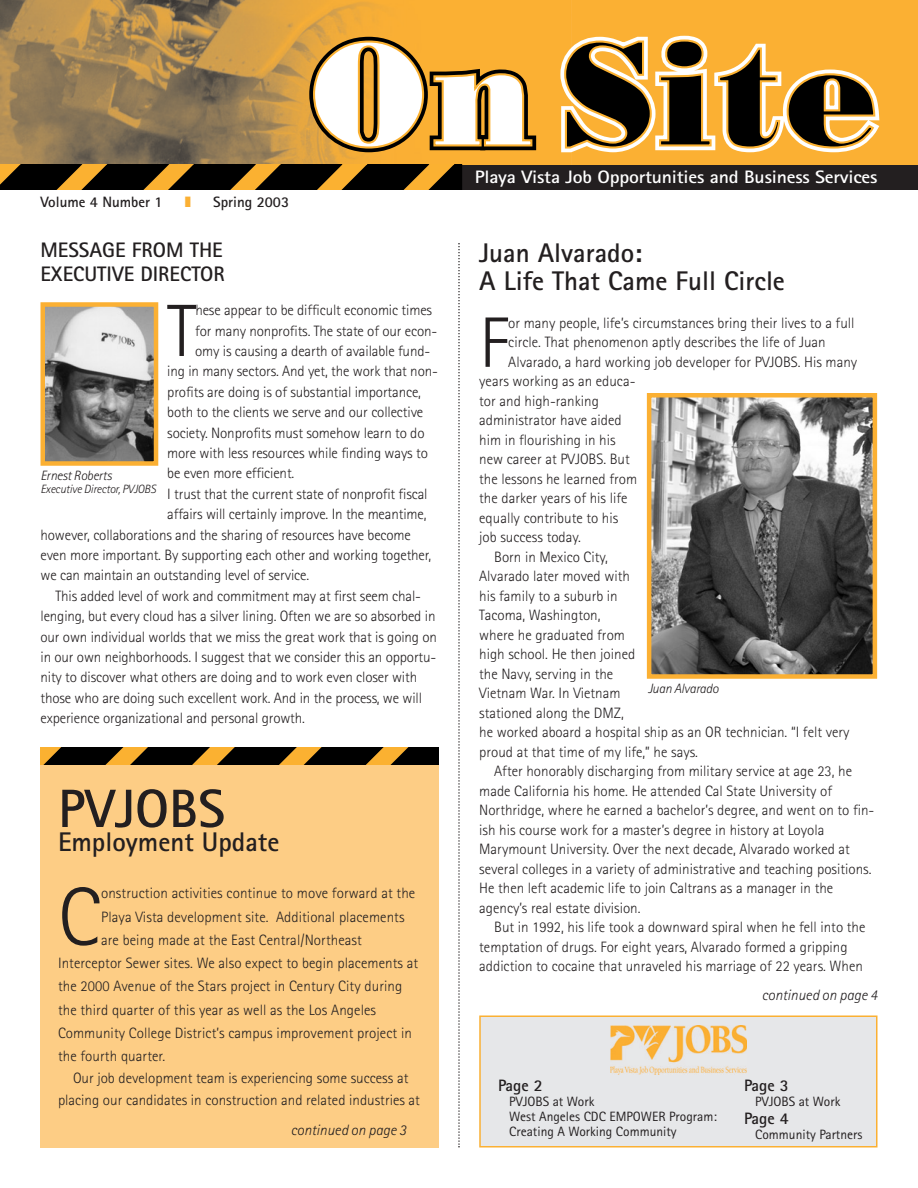
<style>
.page{position:relative;width:918px;height:1188px;background:#fff}
.page>*{position:absolute;margin:0;border:0;box-sizing:border-box;transform-origin:0 0}
.t1{font:300 82.35px "Rotis Sans Serif";color:#231f20}
.t2{font:300 74.1px "Rotis Sans Serif";color:#231f20}
.t3{font:300 71.55px "Rotis Sans Serif";color:#231f20}
.t4{font:700 54px "Rotis Sans Serif";color:#231f20}
.t5{font:700 27px/28.5px "Rotis Sans Serif";color:#231f20}
.t6{font:700 21px/24px "Rotis Sans Serif";color:#231f20}
.t7{font:700 18px "Rotis Sans Serif";letter-spacing:-.01em;color:#fff;scale:1.1 1}
.t8{font:700 16.5px "Rotis Sans Serif";color:#231f20}
.t9{font:300 15px/21.8px "Rotis Sans Serif";color:#231f20;text-align:center}
.t10{font:italic 300 15px "Rotis Sans Serif";color:#231f20}
.t11{font:700 15px "Rotis Sans Serif";color:#231f20}
.t12{font:13.5px/15px "Rotis Sans Serif";color:#231f20}
.t13{font:italic 300 13.5px "Rotis Sans Serif";letter-spacing:-.015em;color:#231f20}
.t14{font:italic 300 12px "Rotis Sans Serif";letter-spacing:-.015em;color:#231f20}
</style>
<div class="page">
<div style="left:0;top:0;width:918px;height:189px;background:#fbb033"></div>
<img style="left:0;top:0;width:571px;height:165px">
<div style="left:0;top:165px;width:918px;height:24px;background:#231f20"></div>
<svg style="left:0;top:165px;width:462px;height:24px"></svg>
<svg style="left:309px;top:36px;width:232px;height:116px"></svg>
<svg style="left:556px;top:36px;width:324px;height:116px"></svg>
<div style="left:40px;top:752px;width:399px;height:395px;background:#fdcd85"></div>
<img style="left:45px;top:307px;width:108px;height:154px">
<div style="left:40px;top:302px;width:118px;height:164px;border:4px solid #fbb033"></div>
<img style="left:652px;top:398px;width:220px;height:276px">
<div style="left:647px;top:393px;width:230px;height:286px;border:4px solid #fbb033"></div>
<svg style="left:41px;top:747px;width:398px;height:18px"></svg>
<svg style="left:458px;top:243px;width:2px;height:905px"></svg>
<div style="left:480px;top:1016px;width:397px;height:131px;background:#e6e7e9"></div>
<img style="left:610px;top:1025px;width:137px;height:50px">
<div style="left:479px;top:1016px;width:399px;height:132px;border:2px solid #fbb033"></div>
<p class="t11" style="left:40px;top:196px;width:124px">Volume 4 Number 1</p>
<p class="t11" style="left:213px;top:196px;width:77px">Spring 2003</p>
<p class="t7" style="left:475px;top:170px;width:368px">Playa Vista Job Opportunities and Business Services</p>
<h3 class="t6" style="left:40px;top:240px;width:186px">MESSAGE FROM THE<br>EXECUTIVE DIRECTOR</h3>
<h3 class="t5" style="left:479px;top:241px;width:307px">Juan Alvarado:<br>A Life That Came Full Circle</h3>
<h3 class="t3" style="left:479px;top:317px;width:31px">F</h3>
<p class="t9" style="left:508px;top:313px;width:348px">or many people, life’s circumstances bring their lives to a full</p>
<h2 class="t2" style="left:167px;top:305px;width:30px">T</h2>
<p class="t9" style="left:195px;top:301px;width:238px">hese appear to be difficult economic times</p>
<p class="t9" style="left:195px;top:321px;width:244px">for many nonprofits. The state of our econ-</p>
<p class="t9" style="left:195px;top:342px;width:237px">omy is causing a dearth of available fund-</p>
<p class="t9" style="left:167px;top:362px;width:272px">ing in many sectors. And yet, the work that non-</p>
<p class="t9" style="left:167px;top:382px;width:255px">profits are doing is of substantial importance,</p>
<p class="t9" style="left:167px;top:403px;width:258px">both to the clients we serve and our collective</p>
<p class="t9" style="left:167px;top:423px;width:259px">society. Nonprofits must somehow learn to do</p>
<p class="t9" style="left:167px;top:444px;width:262px">more with less resources while finding ways to</p>
<p class="t9" style="left:167px;top:464px;width:129px">be even more efficient.</p>
<p class="t9" style="left:167px;top:484px;width:262px">I trust that the current state of nonprofit fiscal</p>
<p class="t9" style="left:167px;top:505px;width:261px">affairs will certainly improve. In the meantime,</p>
<p class="t9" style="left:40px;top:525px;width:372px">however, collaborations and the sharing of resources have become</p>
<p class="t9" style="left:40px;top:546px;width:392px">even more important. By supporting each other and working together,</p>
<p class="t9" style="left:40px;top:566px;width:270px">we can maintain an outstanding level of service.</p>
<p class="t9" style="left:56px;top:586px;width:367px">This added level of work and commitment may at first seem chal-</p>
<p class="t9" style="left:40px;top:607px;width:397px">lenging, but every cloud has a silver lining. Often we are so absorbed in</p>
<p class="t9" style="left:40px;top:627px;width:398px">our own individual worlds that we miss the great work that is going on</p>
<p class="t9" style="left:40px;top:648px;width:397px">in our own neighborhoods. I suggest that we consider this an opportu-</p>
<p class="t9" style="left:40px;top:668px;width:378px">nity to discover what others are doing and to work even closer with</p>
<p class="t9" style="left:40px;top:688px;width:383px">those who are doing such excellent work. And in the process, we will</p>
<p class="t9" style="left:40px;top:709px;width:266px">experience organizational and personal growth.</p>
<p class="t9" style="left:508px;top:333px;width:319px">circle. That phenomenon aptly describes the life of Juan</p>
<p class="t9" style="left:508px;top:352px;width:351px">Alvarado, a hard working job developer for PVJOBS. His many</p>
<p class="t9" style="left:479px;top:372px;width:158px">years working as an educa-</p>
<p class="t9" style="left:479px;top:391px;width:121px">tor and high-ranking</p>
<p class="t9" style="left:479px;top:411px;width:144px">administrator have aided</p>
<p class="t9" style="left:479px;top:430px;width:138px">him in flourishing in his</p>
<p class="t9" style="left:479px;top:450px;width:152px">new career at PVJOBS. But</p>
<p class="t9" style="left:479px;top:469px;width:160px">the lessons he learned from</p>
<p class="t9" style="left:479px;top:489px;width:150px">the darker years of his life</p>
<p class="t9" style="left:479px;top:508px;width:141px">equally contribute to his</p>
<p class="t9" style="left:479px;top:528px;width:103px">job success today.</p>
<p class="t9" style="left:494px;top:547px;width:115px">Born in Mexico City,</p>
<p class="t9" style="left:479px;top:567px;width:152px">Alvarado later moved with</p>
<p class="t9" style="left:479px;top:586px;width:140px">his family to a suburb in</p>
<p class="t9" style="left:479px;top:606px;width:123px">Tacoma, Washington,</p>
<p class="t9" style="left:479px;top:625px;width:147px">where he graduated from</p>
<p class="t9" style="left:479px;top:645px;width:158px">high school. He then joined</p>
<p class="t9" style="left:479px;top:664px;width:136px">the Navy, serving in the</p>
<p class="t9" style="left:479px;top:684px;width:143px">Vietnam War. In Vietnam</p>
<p class="t9" style="left:479px;top:703px;width:146px">stationed along the DMZ,</p>
<p class="t9" style="left:479px;top:723px;width:372px">he worked aboard a hospital ship as an OR technician. “I felt very</p>
<p class="t9" style="left:479px;top:742px;width:220px">proud at that time of my life,” he says.</p>
<p class="t9" style="left:494px;top:762px;width:359px">After honorably discharging from military service at age 23, he</p>
<p class="t9" style="left:479px;top:781px;width:354px">made California his home. He attended Cal State University of</p>
<p class="t9" style="left:479px;top:801px;width:397px">Northridge, where he earned a bachelor’s degree, and went on to fin-</p>
<p class="t9" style="left:479px;top:820px;width:347px">ish his course work for a master’s degree in history at Loyola</p>
<p class="t9" style="left:479px;top:840px;width:372px">Marymount University. Over the next decade, Alvarado worked at</p>
<p class="t9" style="left:479px;top:859px;width:394px">several colleges in a variety of administrative and teaching positions.</p>
<p class="t9" style="left:479px;top:879px;width:356px">He then left academic life to join Caltrans as a manager in the</p>
<p class="t9" style="left:479px;top:898px;width:163px">agency’s real estate division.</p>
<p class="t9" style="left:494px;top:918px;width:373px">But in 1992, his life took a downward spiral when he fell into the</p>
<p class="t9" style="left:479px;top:937px;width:370px">temptation of drugs. For eight years, Alvarado formed a gripping</p>
<p class="t9" style="left:479px;top:957px;width:385px">addiction to cocaine that unraveled his marriage of 22 years. When</p>
<p class="t13" style="left:40px;top:470px;width:73px">Ernest Roberts</p>
<p class="t14" style="left:40px;top:485px;width:117px">Executive Director, PVJOBS</p>
<p class="t13" style="left:648px;top:684px;width:72px">Juan Alvarado</p>
<h3 class="t4" style="left:58px;top:790px;width:168px">PVJOBS</h3>
<h3 class="t5" style="left:58px;top:830px;width:223px">Employment Update</h3>
<h1 class="t1" style="left:58px;top:888px;width:44px">C</h1>
<p class="t9" style="left:101px;top:884px;width:316px">onstruction activities continue to move forward at the</p>
<p class="t9" style="left:101px;top:907px;width:305px">Playa Vista development site. Additional placements</p>
<p class="t9" style="left:101px;top:930px;width:262px">are being made at the East Central/Northeast</p>
<p class="t9" style="left:58px;top:954px;width:362px">Interceptor Sewer sites. We also expect to begin placements at</p>
<p class="t9" style="left:58px;top:977px;width:346px">the 2000 Avenue of the Stars project in Century City during</p>
<p class="t9" style="left:58px;top:1000px;width:320px">the third quarter of this year as well as the Los Angeles</p>
<p class="t9" style="left:58px;top:1023px;width:355px">Community College District’s campus improvement project in</p>
<p class="t9" style="left:58px;top:1047px;width:109px">the fourth quarter.</p>
<p class="t9" style="left:58px;top:1068px;width:364px">Our job development team is experiencing some success at placing our candidates in construction and related industries at</p>
<p class="t8" style="left:744px;top:1080px;width:46px">Page 3</p>
<p class="t10" style="left:762px;top:989px;width:117px">continued on page 4</p>
<p class="t8" style="left:498px;top:1080px;width:46px">Page 2</p>
<p class="t12" style="left:509px;top:1096px;width:209px">PVJOBS at Work<br>West Angeles CDC EMPOWER Program:<br>Creating A Working Community</p>
<p class="t12" style="left:755px;top:1096px;width:87px">PVJOBS at Work</p>
<p class="t8" style="left:744px;top:1113px;width:46px">Page 4</p>
<p class="t12" style="left:755px;top:1129px;width:109px">Community Partners</p>
<p class="t10" style="left:291px;top:1125px;width:117px">continued on page 3</p>
</div>
